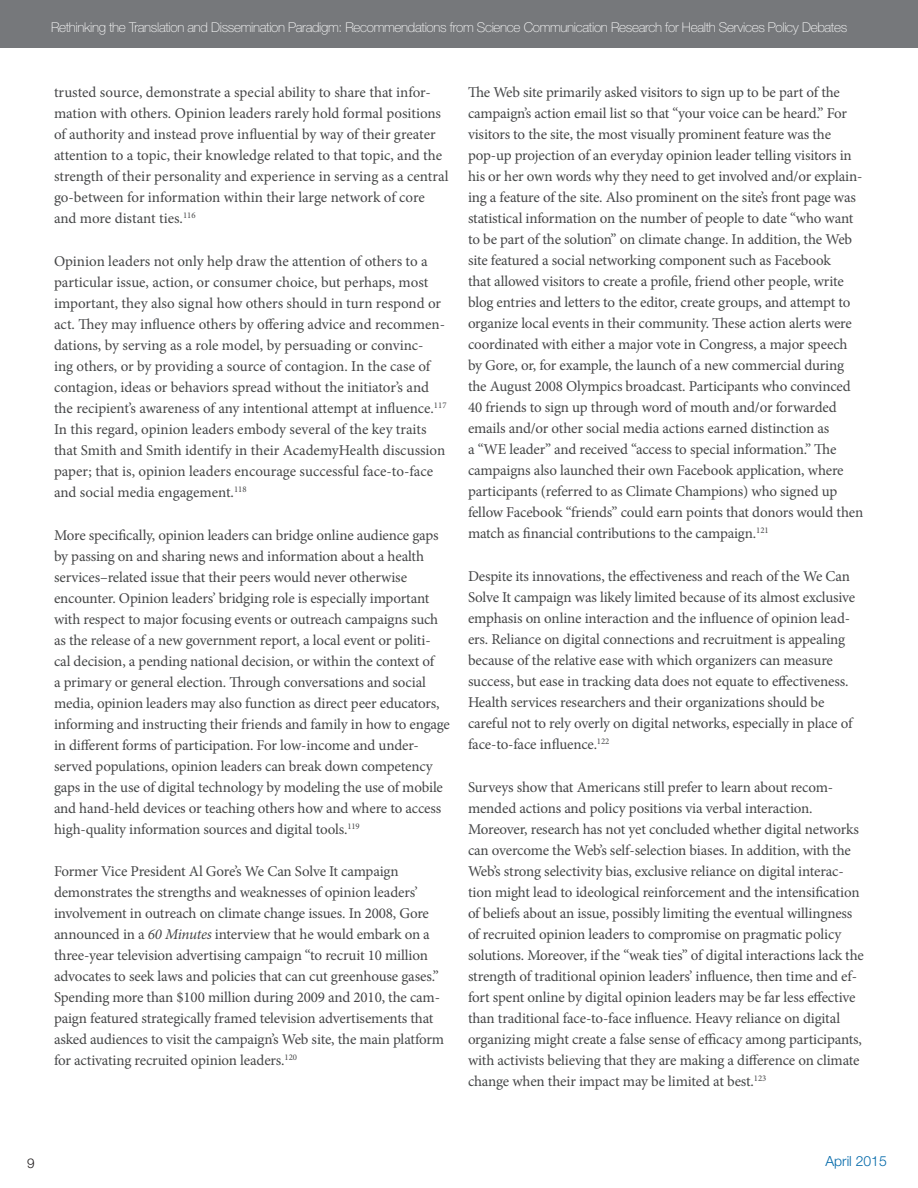
<style>
.page{position:relative;width:918px;height:1188px;background:#fff}
.page>*{position:absolute;margin:0;border:0;box-sizing:border-box;transform-origin:0 0}
.RI_body{font:15px/21px "Minion Pro";letter-spacing:-.01em;color:#454647}
.t1{font:300 13.95px "Helvetica Neue LT Std";color:#0068a9}
.t2{font:100 13.5px "Helvetica Neue LT Std";letter-spacing:-.025em;color:#fff}
.t3{font:300 13.5px "Helvetica Neue LT Std";color:#231f20}
.s1{font-style:italic}
</style>
<div class="page">
<div style="left:0;top:0;width:918px;height:48px;background:#76787b"></div>
<p class="t2" style="left:51px;top:19px;width:798px">Rethinking the Translation and Dissemination Paradigm: Recommendations from Science Communication Research for Health Services Policy Debates</p>
<p class="RI_body" style="left:54px;top:82px;width:396px">trusted source, demonstrate a special ability to share that infor&shy;mation with others. Opinion leaders rarely hold formal positions of authority and instead prove influential by way of their greater attention to a topic, their knowledge related to that topic, and the strength of their personality and experience in serving as a central go-between for information within their large network of core and more distant ties.<sup>116</sup></p>
<p class="RI_body" style="left:54px;top:251px;width:394px">Opinion leaders not only help draw the attention of others to a particular issue, action, or consumer choice, but perhaps, most important, they also signal how others should in turn respond or act. They may influence others by offering advice and recommen&shy;dations, by serving as a role model, by persuading or convinc-<br>ing others, or by providing a source of contagion. In the case of contagion, ideas or behaviors spread without the initiator’s and the recipient’s awareness of any intentional attempt at influence.<sup>117<br></sup>In this regard, opinion leaders embody several of the key traits that Smith and Smith identify in their AcademyHealth discussion paper; that is, opinion leaders encourage successful face-to-face and social media engagement.<sup>118</sup></p>
<p class="RI_body" style="left:54px;top:524px;width:398px">More specifically, opinion leaders can bridge online audience gaps by passing on and sharing news and information about a health services–related issue that their peers would never otherwise encounter. Opinion leaders’ bridging role is especially important with respect to major focusing events or outreach campaigns such as the release of a new government report, a local event or politi&shy;cal decision, a pending national decision, or within the context of<br>a primary or general election. Through conversations and social media, opinion leaders may also function as direct peer educators, informing and instructing their friends and family in how to engage in different forms of participation. For low-income and under&shy;served populations, opinion leaders can break down competency gaps in the use of digital technology by modeling the use of mobile and hand-held devices or teaching others how and where to access high-quality information sources and digital tools.<sup>119</sup></p>
<p class="RI_body" style="left:54px;top:861px;width:392px">Former Vice President Al Gore’s We Can Solve It campaign demonstrates the strengths and weaknesses of opinion leaders’ involvement in outreach on climate change issues. In 2008, Gore announced in a <span class="s1">60 Minutes</span> interview that he would embark on a three-year television advertising campaign “to recruit 10 million advocates to seek laws and policies that can cut greenhouse gases.” Spending more than $100 million during 2009 and 2010, the cam&shy;paign featured strategically framed television advertisements that asked audiences to visit the campaign’s Web site, the main platform for activating recruited opinion leaders.<sup>120</sup></p>
<p class="RI_body" style="left:468px;top:82px;width:397px">The Web site primarily asked visitors to sign up to be part of the campaign’s action email list so that “your voice can be heard.” For visitors to the site, the most visually prominent feature was the pop-up projection of an everyday opinion leader telling visitors in his or her own words why they need to get involved and/or explain&shy;ing a feature of the site. Also prominent on the site’s front page was statistical information on the number of people to date “who want to be part of the solution” on climate change. In addition, the Web site featured a social networking component such as Facebook<br>that allowed visitors to create a profile, friend other people, write blog entries and letters to the editor, create groups, and attempt to organize local events in their community. These action alerts were coordinated with either a major vote in Congress, a major speech by Gore, or, for example, the launch of a new commercial during the August 2008 Olympics broadcast. Participants who convinced 40 friends to sign up through word of mouth and/or forwarded emails and/or other social media actions earned distinction as<br>a “WE leader” and received “access to special information.” The campaigns also launched their own Facebook application, where participants (referred to as Climate Champions) who signed up fellow Facebook “friends” could earn points that donors would then match as financial contributions to the campaign.<sup>121</sup></p>
<p class="RI_body" style="left:468px;top:566px;width:389px">Despite its innovations, the effectiveness and reach of the We Can Solve It campaign was likely limited because of its almost exclusive emphasis on online interaction and the influence of opinion lead&shy;ers. Reliance on digital connections and recruitment is appealing because of the relative ease with which organizers can measure success, but ease in tracking data does not equate to effectiveness.<br>Health services researchers and their organizations should be careful not to rely overly on digital networks, especially in place of face-to-face influence.<sup>122</sup></p>
<p class="RI_body" style="left:468px;top:776px;width:397px">Surveys show that Americans still prefer to learn about recom&shy;mended actions and policy positions via verbal interaction.<br>Moreover, research has not yet concluded whether digital networks can overcome the Web’s self-selection biases. In addition, with the Web’s strong selectivity bias, exclusive reliance on digital interac&shy;tion might lead to ideological reinforcement and the intensification of beliefs about an issue, possibly limiting the eventual willingness of recruited opinion leaders to compromise on pragmatic policy solutions. Moreover, if the “weak ties” of digital interactions lack the strength of traditional opinion leaders’ influence, then time and ef&shy;fort spent online by digital opinion leaders may be far less effective than traditional face-to-face influence. Heavy reliance on digital organizing might create a false sense of efficacy among participants, with activists believing that they are making a difference on climate change when their impact may be limited at best.<sup>123</sup></p>
<p class="t3" style="left:27px;top:1155px;width:9px">9</p>
<p class="t1" style="left:825px;top:1152px;width:63px">April 2015</p>
</div>
